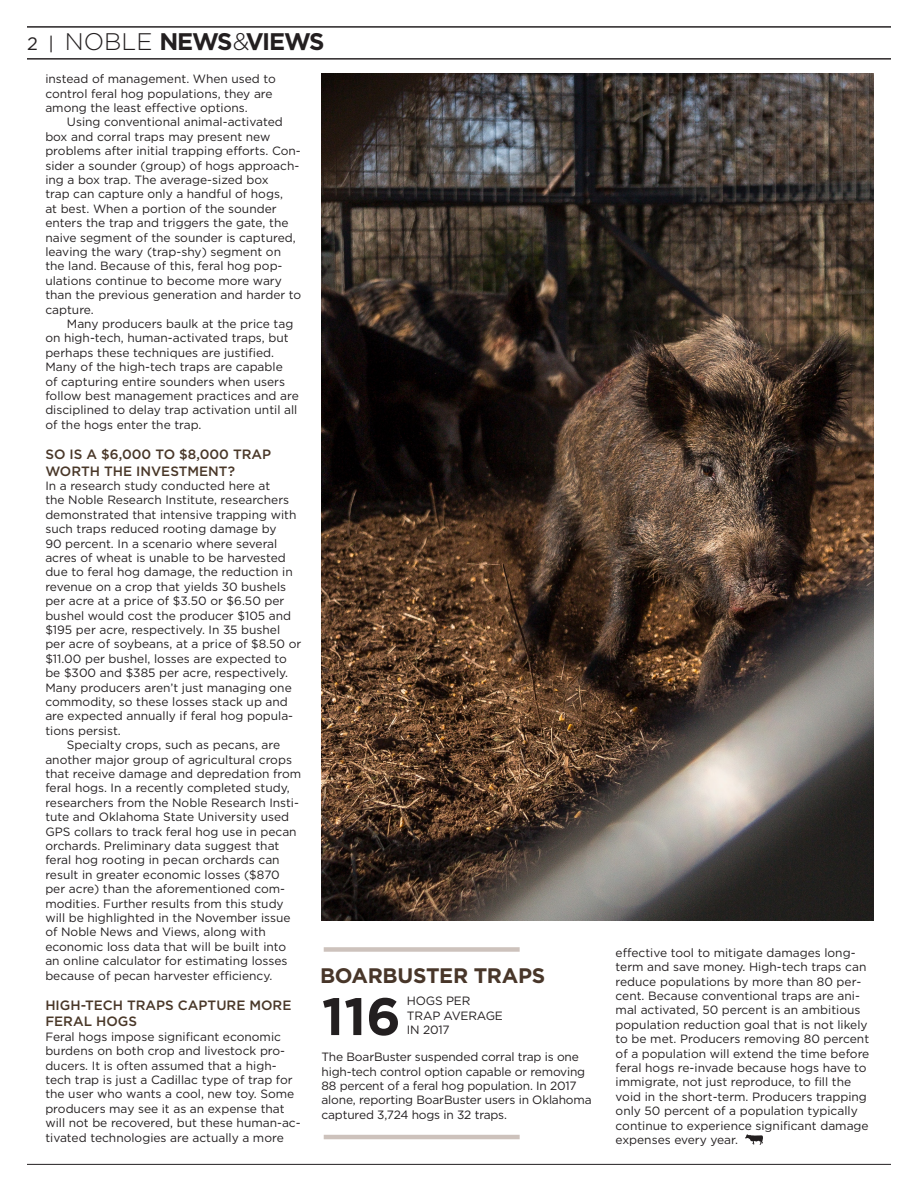
<style>
.page{position:relative;width:918px;height:1188px;background:#fff}
.page>*{position:absolute;margin:0;border:0;box-sizing:border-box;transform-origin:0 0}
.t1{font:700 52.5px "Gotham";color:#231f20}
.t2{font:700 24px "Gotham";letter-spacing:-.06em;color:#231f20}
.t3{font:700 21px "Gotham";letter-spacing:-.02em;color:#483629}
.t4{font:500 13.5px/16.2px "Gotham";color:#493728}
.t5{font:12px/14.4px "Gotham";color:#231f20}
.s1{font-weight:400;font-size:18px}
.s2{font-weight:300}
</style>
<div class="page">
<hr style="left:27px;top:58px;width:864px;height:1px;background:#231f20">
<hr style="left:27px;top:27px;width:864px;height:1px;background:#231f20">
<hr style="left:27px;top:1164px;width:864px;height:1px;background:#231f20">
<img style="left:322px;top:74px;width:552px;height:846px">
<div style="left:324px;top:947px;width:196px;height:5px;background:#cdc2bc"></div>
<hr style="left:324px;top:1135px;width:196px;height:4px;background:#cdc2bc">
<img style="left:745px;top:1134px;width:17px;height:10px">
<h2 class="t2" style="left:27px;top:26px;width:299px"><span class="s1">2 |</span> <span class="s2">NOBLE</span> NEWS<span class="s2">&amp;</span>VIEWS</h2>
<p class="t5" style="left:45px;top:71px;width:232px">instead of management. When used to control feral hog populations, they are among the least effective options.</p>
<p class="t5" style="left:45px;top:115px;width:257px;text-indent:22px">Using conventional animal-activated box and corral traps may present new problems after initial trapping efforts. Con&shy;sider a sounder (group) of hogs approach&shy;ing a box trap. The average-sized box<br>trap can capture only a handful of hogs,<br>at best. When a portion of the sounder enters the trap and triggers the gate, the naive segment of the sounder is captured, leaving the wary (trap-shy) segment on the land. Because of this, feral hog pop&shy;ulations continue to become more wary than the previous generation and harder to capture.</p>
<p class="t5" style="left:45px;top:316px;width:255px;text-indent:22px">Many producers baulk at the price tag on high-tech, human-activated traps, but perhaps these techniques are justified.<br>Many of the high-tech traps are capable<br>of capturing entire sounders when users follow best management practices and are disciplined to delay trap activation until all of the hogs enter the trap.</p>
<p class="t4" style="left:45px;top:446px;width:227px">SO IS A $6,000 TO $8,000 TRAP<br>WORTH THE INVESTMENT?</p>
<p class="t5" style="left:45px;top:478px;width:226px">In a research study conducted here at</p>
<p class="t5" style="left:45px;top:493px;width:245px">the Noble Research Institute, researchers</p>
<p class="t5" style="left:45px;top:507px;width:253px">demonstrated that intensive trapping with</p>
<p class="t5" style="left:45px;top:521px;width:233px">such traps reduced rooting damage by</p>
<p class="t5" style="left:45px;top:536px;width:234px">90 percent. In a scenario where several</p>
<p class="t5" style="left:45px;top:550px;width:242px">acres of wheat is unable to be harvested</p>
<p class="t5" style="left:45px;top:565px;width:249px">due to feral hog damage, the reduction in</p>
<p class="t5" style="left:45px;top:579px;width:242px">revenue on a crop that yields 30 bushels</p>
<p class="t5" style="left:45px;top:593px;width:241px">per acre at a price of $3.50 or $6.50 per</p>
<p class="t5" style="left:45px;top:608px;width:247px">bushel would cost the producer $105 and</p>
<p class="t5" style="left:45px;top:622px;width:236px">$195 per acre, respectively. In 35 bushel</p>
<p class="t5" style="left:45px;top:637px;width:258px">per acre of soybeans, at a price of $8.50 or</p>
<p class="t5" style="left:45px;top:651px;width:243px">$11.00 per bushel, losses are expected to</p>
<p class="t5" style="left:45px;top:665px;width:244px">be $300 and $385 per acre, respectively.</p>
<p class="t5" style="left:45px;top:680px;width:248px">Many producers aren’t just managing one</p>
<p class="t5" style="left:45px;top:694px;width:244px">commodity, so these losses stack up and</p>
<p class="t5" style="left:45px;top:709px;width:249px">are expected annually if feral hog popula-</p>
<p class="t5" style="left:45px;top:723px;width:77px">tions persist.</p>
<p class="t5" style="left:67px;top:737px;width:215px">Specialty crops, such as pecans, are</p>
<p class="t5" style="left:45px;top:752px;width:248px">another major group of agricultural crops</p>
<p class="t5" style="left:45px;top:766px;width:257px">that receive damage and depredation from</p>
<p class="t5" style="left:45px;top:781px;width:246px">feral hogs. In a recently completed study,</p>
<p class="t5" style="left:45px;top:795px;width:255px">researchers from the Noble Research Insti-</p>
<p class="t5" style="left:45px;top:809px;width:245px">tute and Oklahoma State University used</p>
<p class="t5" style="left:45px;top:824px;width:253px">GPS collars to track feral hog use in pecan</p>
<p class="t5" style="left:45px;top:838px;width:236px">orchards. Preliminary data suggest that</p>
<p class="t5" style="left:45px;top:853px;width:236px">feral hog rooting in pecan orchards can</p>
<p class="t5" style="left:45px;top:867px;width:236px">result in greater economic losses ($870</p>
<p class="t5" style="left:45px;top:881px;width:241px">per acre) than the aforementioned com-</p>
<p class="t5" style="left:45px;top:896px;width:240px">modities. Further results from this study</p>
<p class="t5" style="left:45px;top:910px;width:247px">will be highlighted in the November issue</p>
<p class="t5" style="left:45px;top:925px;width:222px">of Noble News and Views, along with</p>
<p class="t5" style="left:45px;top:939px;width:243px">economic loss data that will be built into</p>
<p class="t5" style="left:45px;top:953px;width:244px">an online calculator for estimating losses</p>
<p class="t5" style="left:45px;top:968px;width:229px">because of pecan harvester efficiency.</p>
<p class="t4" style="left:45px;top:997px;width:248px">HIGH-TECH TRAPS CAPTURE MORE<br>FERAL HOGS</p>
<p class="t5" style="left:45px;top:1029px;width:257px">Feral hogs impose significant economic burdens on both crop and livestock pro&shy;ducers. It is often assumed that a high&shy;tech trap is just a Cadillac type of trap for the user who wants a cool, new toy. Some producers may see it as an expense that will not be recovered, but these human-ac&shy;tivated technologies are actually a more</p>
<h3 class="t3" style="left:320px;top:962px;width:227px">BOARBUSTER TRAPS</h3>
<p class="t5" style="left:407px;top:993px;width:97px">HOGS PER<br>TRAP AVERAGE</p>
<h1 class="t1" style="left:322px;top:982px;width:81px">116</h1>
<p class="t5" style="left:407px;top:1022px;width:44px">IN 2017</p>
<p class="t5" style="left:322px;top:1049px;width:272px">The BoarBuster suspended corral trap is one high-tech control option capable or removing 88 percent of a feral hog population. In 2017 alone, reporting BoarBuster users in Oklahoma captured 3,724 hogs in 32 traps.</p>
<p class="t5" style="left:616px;top:945px;width:255px">effective tool to mitigate damages long&shy;term and save money. High-tech traps can reduce populations by more than 80 per&shy;cent. Because conventional traps are ani&shy;mal activated, 50 percent is an ambitious population reduction goal that is not likely to be met. Producers removing 80 percent of a population will extend the time before feral hogs re-invade because hogs have to immigrate, not just reproduce, to fill the void in the short-term. Producers trapping only 50 percent of a population typically continue to experience significant damage expenses every year.</p>
</div>
